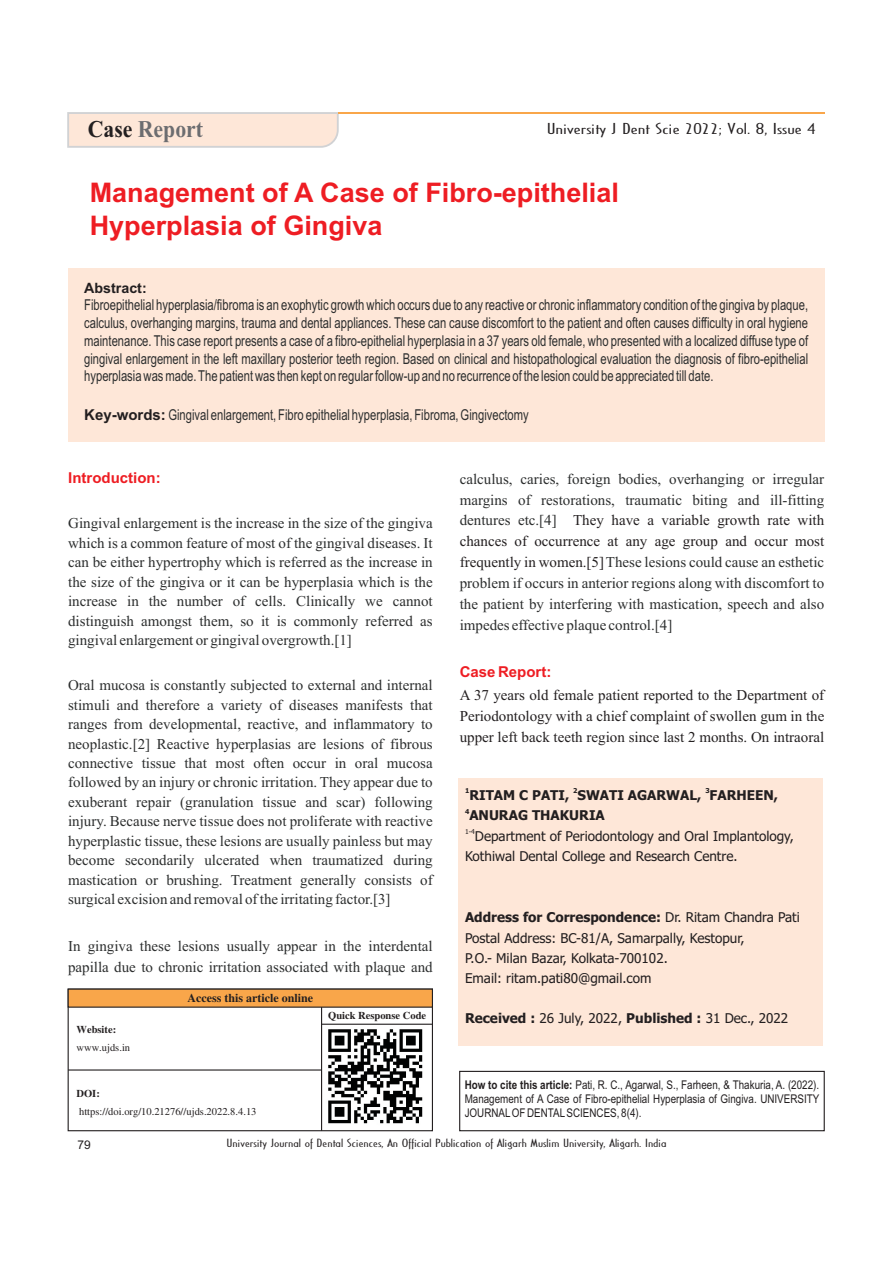
<style>
.page{position:relative;width:893px;height:1263px;background:#fff}
.page>*{position:absolute;margin:0;border:0;box-sizing:border-box;transform-origin:0 0}
.t1{font:700 27px/32.5px "Arial";color:#ee1d23}
.t2{font:700 24px "Times New Roman";color:#6c6d70;scale:.91 1}
.t3{font:15px/19.5px "Times New Roman";color:#2c2e2e;text-align:justify}
.t4{font:15px/17.9px "Arial Th";color:#2c2e2e;text-align:justify}
.t5{font:15px/20.7px "Times New Roman";color:#231f20;text-align:right}
.t6{font:15px "Cassandra";color:#231f20;scale:1.66 1}
.t7{font:700 15px "Arial";color:#ee1d23}
.t8{font:700 14.25px "Arial";color:#231f20}
.t9{font:13.5px/20.1px "Tahoma";color:#231f20}
.t10{font:700 13.5px "Tahoma";color:#231f20}
.t11{font:12px/13.6px "Arial Narrow";color:#231f20;text-align:justify}
.t12{font:700 12px "Times New Roman";color:#231f20}
.t13{font:12px "Arial";color:#231f20}
.t14{font:11.25px "Cassandra";color:#231f20;scale:1.51 1}
.t15{font:10.5px "Times New Roman";color:#231f20}
.t16{font:700 10.5px "Times New Roman";color:#231f20}
.t17{font:700 6.75px "Tahoma";color:#231f20}
.t18{font:6.75px "Tahoma";color:#231f20}
.s1{color:#231f20}
.s2{color:#2c2d2d}
.s3{font-family:"Arial";font-weight:700;color:#231f20}
.s4{font-weight:700}
</style>
<div class="page">
<div style="left:68px;top:268px;width:756px;height:174px;background:#fee7d8"></div>
<div style="left:68px;top:988px;width:365px;height:143px;border:1px solid #231f20"></div>
<svg style="left:67px;top:988px;width:366px;height:20px;background:#dc9649"></svg>
<hr style="left:321px;top:1007px;width:1px;height:124px;background:#231f20">
<hr style="left:68px;top:1069px;width:254px;height:1px;background:#231f20">
<hr style="left:322px;top:1024px;width:111px;height:1px;background:#231f20">
<div style="left:459px;top:1071px;width:366px;height:60px;border:1px solid #231f20"></div>
<div style="left:458px;top:779px;width:365px;height:267px;background:#fee7d8"></div>
<svg style="left:67px;top:112px;width:272px;height:36px;background:#f8e4d8"></svg>
<hr style="left:338px;top:112px;width:486px;height:2px;background:#f9a64a">
<img style="left:328px;top:1029px;width:95px;height:95px">
<h2 class="t2" style="left:88px;top:120px;width:128px"><span class="s1">Case</span> Report</h2>
<p class="t6" style="left:547px;top:121px;width:163px">University J Dent Scie 2022; Vol. 8, Issue 4</p>
<h1 class="t1" style="left:90px;top:179px;width:531px">Management of A Case of Fibro-epithelial<br>Hyperplasia of Gingiva</h1>
<p class="t8" style="left:84px;top:282px;width:64px">Abstract:</p>
<p class="t4" style="left:84px;top:297px;width:725px"><span class="s2">Fibroepithelial hyperplasia/fibroma is an exophytic growth which occurs due to any reactive or chronic inflammatory condition of the gingiva by plaque, calculus, overhanging margins, trauma and dental appliances. These can cause discomfort to the patient and often causes difficulty in oral hygiene maintenance.</span> This case report presents a case of a fibro-epithelial hyperplasia in a 37 years old female, who presented with a localized diffuse type of gingival enlargement in the left maxillary posterior teeth region. Based on clinical and histopathological evaluation the diagnosis of fibro-epithelial hyperplasia was made. The patient was then kept on regular follow-up and no recurrence of the lesion could be appreciated till date.</p>
<p class="t4" style="left:84px;top:407px;width:446px"><span class="s3">Key-words:</span> Gingival enlargement, Fibro epithelial hyperplasia, Fibroma, Gingivectomy</p>
<p class="t7" style="left:68px;top:472px;width:94px">Introduction:</p>
<p class="t3" style="left:68px;top:515px;width:366px">Gingival enlargement is the increase in the size of the gingiva which is a common feature of most of the gingival diseases. It can be either hypertrophy which is referred as the increase in the size of the gingiva or it can be hyperplasia which is the increase in the number of cells. Clinically we cannot distinguish amongst them, so it is commonly referred as gingival enlargement or gingival overgrowth.[1]</p>
<p class="t3" style="left:68px;top:677px;width:366px">Oral mucosa is constantly subjected to external and internal stimuli and therefore a variety of diseases manifests that ranges from developmental, reactive, and inflammatory to neoplastic.[2] Reactive hyperplasias are lesions of fibrous connective tissue that most often occur in oral mucosa followed by an injury or chronic irritation. They appear due to exuberant repair (granulation tissue and scar) following injury. Because nerve tissue does not proliferate with reactive hyperplastic tissue, these lesions are usually painless but may become secondarily ulcerated when traumatized during mastication or brushing. Treatment generally consists of surgical excision and removal of the irritating factor.[3]</p>
<p class="t3" style="left:68px;top:937px;width:366px;line-height:20.9px">In gingiva these lesions usually appear in the interdental papilla due to chronic irritation associated with plaque and</p>
<p class="t12" style="left:188px;top:994px;width:127px">Access this article online</p>
<p class="t16" style="left:77px;top:1026px;width:41px">Website:</p>
<p class="t15" style="left:77px;top:1044px;width:55px">www.ujds.in</p>
<p class="t16" style="left:77px;top:1089px;width:25px">DOI:</p>
<p class="t15" style="left:79px;top:1107px;width:179px">https://doi.org/10.21276//ujds.2022.8.4.13</p>
<p class="t16" style="left:328px;top:1012px;width:100px">Quick Response Code</p>
<p class="t3" style="left:460px;top:470px;width:366px;line-height:20.9px">calculus, caries, foreign bodies, overhanging or irregular margins of restorations, traumatic biting and ill-fitting dentures etc.[4]</p>
<p class="t3" style="left:460px;top:553px;width:366px;line-height:20.9px"><span class="s1">frequently in women.[5]</span>These lesions could cause an esthetic problem if occurs in anterior regions along with discomfort to the patient by interfering with mastication, speech and also impedes effective plaque control.[4]</p>
<p class="t5" style="left:460px;top:511px;width:366px">They have a variable growth rate with<br>chances of occurrence at any age group and occur most</p>
<p class="t7" style="left:460px;top:666px;width:93px">Case Report:</p>
<p class="t5" style="left:460px;top:686px;width:366px;text-align:justify">A 37 years old female patient reported to the Department of Periodontology with a chief complaint of swollen gum in the upper left back teeth region since last 2 months. On intraoral</p>
<p class="t17" style="left:465px;top:788px;width:6px">1</p>
<p class="t17" style="left:573px;top:788px;width:6px">2</p>
<p class="t17" style="left:705px;top:788px;width:6px">3</p>
<p class="t10" style="left:469px;top:790px;width:310px">RITAM C PATI, SWATI AGARWAL, FARHEEN,</p>
<p class="t17" style="left:465px;top:808px;width:6px">4</p>
<p class="t10" style="left:469px;top:810px;width:137px">ANURAG THAKURIA</p>
<p class="t18" style="left:465px;top:829px;width:11px">1-4</p>
<p class="t9" style="left:465px;top:827px;width:330px;text-indent:10px">Department of Periodontology and Oral Implantology,<br>Kothiwal Dental College and Research Centre.</p>
<p class="t9" style="left:465px;top:909px;width:336px"><span class="s4">Address for Correspondence:</span> Dr. Ritam Chandra Pati Postal Address: BC-81/A, Samarpally, Kestopur,<br>P.O.- Milan Bazar, Kolkata-700102.<br>Email: ritam.pati80@gmail.com</p>
<p class="t9" style="left:465px;top:1009px;width:325px"><span class="s4">Received :</span> 26 July, 2022, <span class="s4">Published :</span> 31 Dec., 2022</p>
<p class="t11" style="left:465px;top:1079px;width:356px"><span class="s4">How to cite this article:</span> Pati, R. C., Agarwal, S., Farheen, &amp; Thakuria, A. (2022).<br>Management of A Case of Fibro-epithelial Hyperplasia of Gingiva. UNIVERSITY JOURNALOF DENTALSCIENCES, 8(4).</p>
<p class="t13" style="left:77px;top:1140px;width:15px">79</p>
<p class="t14" style="left:227px;top:1138px;width:293px">University Journal of Dental Sciences, An Official Publication of Aligarh Muslim University, Aligarh. India</p>
</div>
